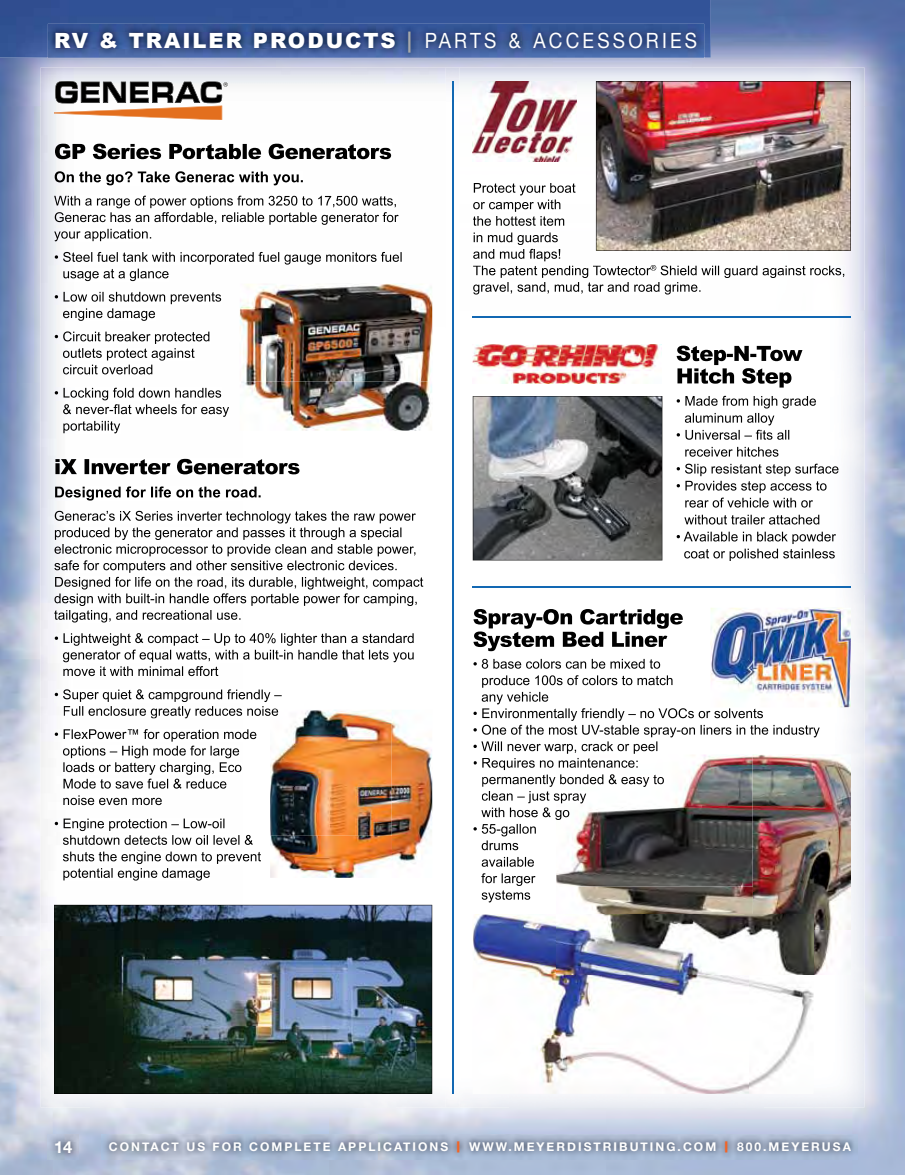
<style>
.page{position:relative;width:905px;height:1175px;background:#fff}
.page>*{position:absolute;margin:0;border:0;box-sizing:border-box;transform-origin:0 0}
.t1{font:900 21px "Arial";letter-spacing:.095em;color:#fff}
.t2{font:21px "Helvetica Neue";letter-spacing:.17em;color:#fff;scale:.9 1}
.t3{font:700 16.5px "Helvetica Neue";color:#fff}
.t4{font:700 12px "Helvetica Neue";letter-spacing:.17em;color:#fff}
.s1{font-family:"Helvetica Neue";font-weight:700;color:#a7a9ac}
.s2{font-family:"Arial";font-weight:900;color:#f26527}
</style>
<div class="page">
<img style="left:692px;top:0;width:212px;height:106px">
<img style="left:0;top:58px;width:692px;height:48px">
<img style="left:0;top:106px;width:53px;height:1068px">
<img style="left:852px;top:106px;width:52px;height:1068px">
<img style="left:48px;top:1134px;width:30px;height:25px">
<img style="left:102px;top:1134px;width:755px;height:25px">
<img style="left:0;top:0;width:710px;height:58px">
<img style="left:48px;top:24px;width:656px;height:35px">
<img style="left:56px;top:33px;width:339px;height:15px">
<img style="left:408px;top:31px;width:2px;height:21px">
<img style="left:426px;top:33px;width:69px;height:15px">
<img style="left:509px;top:33px;width:12px;height:15px">
<img style="left:533px;top:33px;width:163px;height:15px">
<img style="left:446px;top:68px;width:13px;height:1039px">
<img style="left:847px;top:310px;width:17px;height:21px">
<img style="left:849px;top:574px;width:15px;height:20px">
<img style="left:459px;top:68px;width:405px;height:242px">
<img style="left:472px;top:81px;width:104px;height:81px">
<img style="left:596px;top:81px;width:254px;height:169px">
<img style="left:474px;top:183px;width:101px;height:12px">
<img style="left:473px;top:199px;width:88px;height:13px">
<img style="left:473px;top:216px;width:92px;height:10px">
<img style="left:473px;top:232px;width:85px;height:13px">
<img style="left:473px;top:249px;width:88px;height:12px">
<img style="left:473px;top:265px;width:177px;height:13px">
<img style="left:656px;top:265px;width:189px;height:13px">
<svg style="left:650px;top:265px;width:7px;height:6px"></svg>
<img style="left:473px;top:282px;width:227px;height:12px">
<img style="left:40px;top:68px;width:406px;height:259px">
<img style="left:40px;top:327px;width:201px;height:624px">
<img style="left:395px;top:327px;width:51px;height:780px">
<img style="left:303px;top:877px;width:51px;height:1px">
<div style="left:40px;top:951px;width:51px;height:156px;background:#f1f2f6"></div>
<img style="left:55px;top:81px;width:23px;height:22px">
<img style="left:81px;top:82px;width:19px;height:21px">
<img style="left:103px;top:82px;width:23px;height:21px">
<img style="left:130px;top:82px;width:19px;height:21px">
<img style="left:152px;top:82px;width:21px;height:21px">
<img style="left:175px;top:82px;width:26px;height:21px">
<img style="left:201px;top:81px;width:21px;height:22px">
<img style="left:54px;top:106px;width:168px;height:14px">
<svg style="left:223px;top:82px;width:5px;height:5px"></svg>
<img style="left:55px;top:459px;width:244px;height:15px">
<img style="left:55px;top:486px;width:205px;height:14px">
<img style="left:55px;top:511px;width:361px;height:12px">
<img style="left:55px;top:527px;width:347px;height:13px">
<img style="left:54px;top:544px;width:362px;height:12px">
<img style="left:54px;top:560px;width:344px;height:13px">
<img style="left:55px;top:577px;width:368px;height:12px">
<img style="left:54px;top:593px;width:364px;height:13px">
<img style="left:54px;top:610px;width:186px;height:12px">
<img style="left:55px;top:633px;width:359px;height:13px">
<img style="left:63px;top:649px;width:351px;height:13px">
<img style="left:63px;top:666px;width:155px;height:10px">
<img style="left:55px;top:689px;width:227px;height:13px">
<img style="left:64px;top:706px;width:213px;height:12px">
<img style="left:55px;top:729px;width:202px;height:12px">
<img style="left:63px;top:745px;width:177px;height:13px">
<img style="left:63px;top:762px;width:179px;height:12px">
<img style="left:63px;top:778px;width:164px;height:10px">
<img style="left:63px;top:795px;width:99px;height:10px">
<img style="left:55px;top:818px;width:170px;height:13px">
<img style="left:63px;top:835px;width:190px;height:10px">
<img style="left:63px;top:851px;width:198px;height:13px">
<img style="left:63px;top:868px;width:147px;height:12px">
<img style="left:270px;top:709px;width:162px;height:168px">
<svg style="left:270px;top:709px;width:8px;height:9px"></svg>
<img style="left:55px;top:144px;width:336px;height:15px">
<img style="left:55px;top:171px;width:248px;height:14px">
<img style="left:54px;top:196px;width:343px;height:12px">
<img style="left:55px;top:212px;width:343px;height:13px">
<img style="left:54px;top:229px;width:97px;height:12px">
<img style="left:55px;top:252px;width:347px;height:12px">
<img style="left:63px;top:268px;width:105px;height:13px">
<img style="left:55px;top:292px;width:167px;height:12px">
<img style="left:63px;top:308px;width:92px;height:13px">
<img style="left:55px;top:331px;width:155px;height:13px">
<img style="left:63px;top:348px;width:132px;height:12px">
<img style="left:63px;top:364px;width:89px;height:10px">
<img style="left:55px;top:388px;width:167px;height:12px">
<img style="left:63px;top:404px;width:166px;height:13px">
<img style="left:63px;top:421px;width:57px;height:12px">
<img style="left:240px;top:284px;width:192px;height:146px">
<img style="left:54px;top:905px;width:378px;height:188px">
<img style="left:472px;top:331px;width:392px;height:243px">
<img style="left:472px;top:344px;width:190px;height:39px">
<img style="left:472px;top:396px;width:190px;height:164px">
<img style="left:676px;top:345px;width:126px;height:20px">
<img style="left:677px;top:368px;width:114px;height:19px">
<img style="left:676px;top:396px;width:140px;height:12px">
<img style="left:685px;top:413px;width:89px;height:12px">
<img style="left:676px;top:430px;width:114px;height:10px">
<img style="left:685px;top:447px;width:93px;height:9px">
<img style="left:676px;top:463px;width:162px;height:13px">
<img style="left:676px;top:481px;width:151px;height:12px">
<img style="left:685px;top:497px;width:128px;height:10px">
<img style="left:684px;top:515px;width:135px;height:9px">
<img style="left:676px;top:531px;width:160px;height:13px">
<img style="left:684px;top:548px;width:150px;height:13px">
<img style="left:814px;top:594px;width:50px;height:51px">
<img style="left:814px;top:645px;width:50px;height:462px">
<img style="left:482px;top:803px;width:54px;height:100px">
<img style="left:763px;top:974px;width:51px;height:133px">
<img style="left:473px;top:609px;width:210px;height:19px">
<img style="left:473px;top:631px;width:194px;height:20px">
<img style="left:473px;top:659px;width:187px;height:9px">
<img style="left:482px;top:675px;width:191px;height:12px">
<img style="left:481px;top:692px;width:67px;height:12px">
<img style="left:473px;top:708px;width:290px;height:13px">
<img style="left:473px;top:724px;width:346px;height:13px">
<img style="left:473px;top:741px;width:184px;height:12px">
<img style="left:473px;top:758px;width:81px;height:12px">
<img style="left:482px;top:774px;width:74px;height:13px">
<img style="left:482px;top:791px;width:74px;height:12px">
<img style="left:481px;top:807px;width:75px;height:13px">
<img style="left:473px;top:824px;width:63px;height:12px">
<img style="left:481px;top:840px;width:37px;height:10px">
<img style="left:481px;top:857px;width:53px;height:9px">
<img style="left:481px;top:873px;width:54px;height:13px">
<img style="left:481px;top:890px;width:49px;height:12px">
<img style="left:556px;top:754px;width:196px;height:160px">
<img style="left:752px;top:754px;width:98px;height:176px">
<img style="left:813px;top:930px;width:37px;height:44px">
<img style="left:577px;top:758px;width:57px;height:9px">
<img style="left:560px;top:774px;width:96px;height:10px">
<img style="left:556px;top:793px;width:30px;height:10px">
<svg style="left:556px;top:807px;width:13px;height:13px"></svg>
<img style="left:710px;top:608px;width:140px;height:99px">
<img style="left:472px;top:914px;width:341px;height:180px">
<img style="left:556px;top:914px;width:257px;height:60px">
<hr style="left:452px;top:81px;width:1px;height:1013px;background:#1268b3">
<hr style="left:472px;top:586px;width:378px;height:2px;background:#1268b3">
<hr style="left:472px;top:316px;width:378px;height:2px;background:#1268b3">
<h1 class="t1" style="left:54px;top:25px;width:359px">RV &amp; TRAILER PRODUCTS <span class="s1">|</span></h1>
<h1 class="t2" style="left:509px;top:28px;width:15px">&amp;</h1>
<h1 class="t2" style="left:424px;top:28px;width:81px">PARTS</h1>
<h1 class="t2" style="left:533px;top:28px;width:183px">ACCESSORIES</h1>
<h2 class="t3" style="left:54px;top:1136px;width:20px">14</h2>
<p class="t4" style="left:109px;top:1139px;width:743px">CONTACT US FOR COMPLETE APPLICATIONS <span class="s2">|</span> WWW.MEYERDISTRIBUTING.COM <span class="s2">|</span> 800.MEYERUSA</p>
</div>
